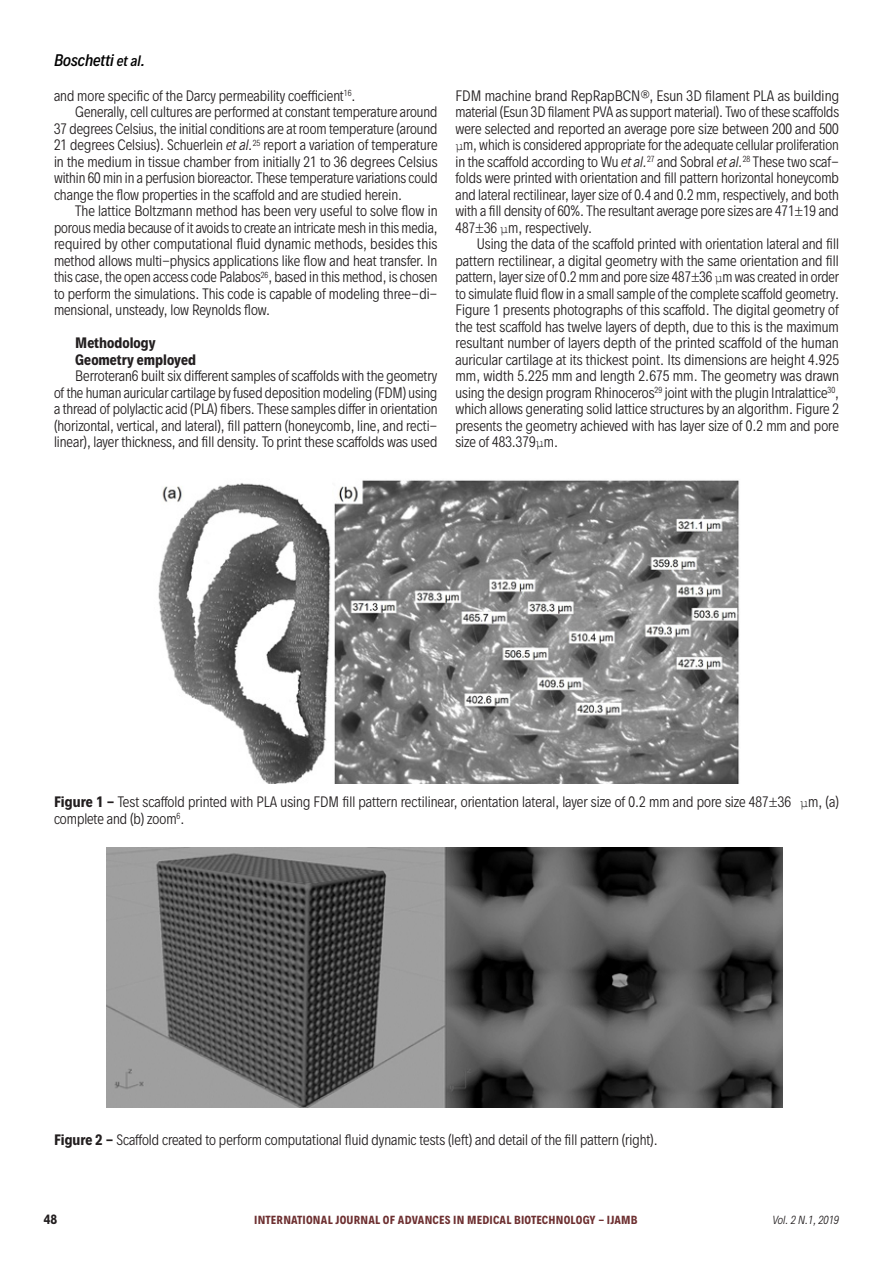
<style>
.page{position:relative;width:893px;height:1263px;background:#fff}
.page>*{position:absolute;margin:0;border:0;box-sizing:border-box;transform-origin:0 0}
.t1{font:italic 500 15px "Decalotype";color:#000}
.Estilo_de_parágrafo{font:300 13.5px/16.5px "Decalotype";color:#231f20;text-align:justify}
.Estilo_de_parágrafo-2{font:700 13.5px "Decalotype";color:#231f20}
.t2{font:700 12px "Decalotype";color:#231f20}
.t3{font:700 10.5px "Decalotype";letter-spacing:.02em;color:#6d2f30}
.t4{font:italic 300 10.5px "Decalotype";color:#231f20}
.s1{font-size:13.5px}
.s2{font-style:italic}
.s3{font-family:"Courier New";font-weight:400}
.s4{font-weight:700}
</style>
<div class="page">
<img style="left:158px;top:480px;width:581px;height:303px">
<img style="left:106px;top:848px;width:676px;height:259px">
<p class="t1" style="left:54px;top:50px;width:93px">Boschetti <span class="s1">et al.</span></p>
<p class="Estilo_de_parágrafo" style="left:54px;top:87px;width:303px">and more specific of the Darcy permeability coefficient<sup>16</sup>.</p>
<p class="Estilo_de_parágrafo" style="left:54px;top:104px;width:385px;text-indent:21px">Generally, cell cultures are performed at constant temperature around 37 degrees Celsius, the initial conditions are at room temperature (around 21 degrees Celsius). Schuerlein <span class="s2">et al.</span><sup>25</sup> report a variation of temperature in the medium in tissue chamber from initially 21 to 36 degrees Celsius within 60 min in a perfusion bioreactor. These temperature variations could change the flow properties in the scaffold and are studied herein.</p>
<p class="Estilo_de_parágrafo" style="left:54px;top:203px;width:385px;text-indent:21px">The lattice Boltzmann method has been very useful to solve flow in porous media because of it avoids to create an intricate mesh in this media, required by other computational fluid dynamic methods, besides this method allows multi-physics applications like flow and heat transfer. In this case, the open access code Palabos<sup>26</sup>, based in this method, is chosen to perform the simulations. This code is capable of modeling three-di&shy;mensional, unsteady, low Reynolds flow.</p>
<p class="Estilo_de_parágrafo-2" style="left:75px;top:334px;width:82px">Methodology</p>
<p class="Estilo_de_parágrafo-2" style="left:75px;top:350px;width:122px">Geometry employed</p>
<p class="Estilo_de_parágrafo" style="left:54px;top:368px;width:385px;text-indent:21px">Berroteran6 built six different samples of scaffolds with the geometry of the human auricular cartilage by fused deposition modeling (FDM) using a thread of polylactic acid (PLA) fibers. These samples differ in orientation (horizontal, vertical, and lateral), fill pattern (honeycomb, line, and recti&shy;linear), layer thickness, and fill density. To print these scaffolds was used</p>
<p class="Estilo_de_parágrafo" style="left:455px;top:87px;width:385px">FDM machine brand RepRapBCN®, Esun 3D filament PLA as building material (Esun 3D filament PVA as support material). Two of these scaffolds were selected and reported an average pore size between 200 and 500 <span class="s3">μ</span>m, which is considered appropriate for the adequate cellular proliferation in the scaffold according to Wu <span class="s2">et al.</span><sup>27</sup> and Sobral <span class="s2">et al.</span><sup>28</sup> These two scaf&shy;folds were printed with orientation and fill pattern horizontal honeycomb and lateral rectilinear, layer size of 0.4 and 0.2 mm, respectively, and both with a fill density of 60%. The resultant average pore sizes are 471±19 and 487±36 <span class="s3">μ</span>m, respectively.</p>
<p class="Estilo_de_parágrafo" style="left:455px;top:236px;width:385px;text-indent:21px">Using the data of the scaffold printed with orientation lateral and fill pattern rectilinear, a digital geometry with the same orientation and fill pattern, layer size of 0.2 mm and pore size 487±36 <span class="s3">μ</span>m was created in order to simulate fluid flow in a small sample of the complete scaffold geometry.<br>Figure 1 presents photographs of this scaffold. The digital geometry of the test scaffold has twelve layers of depth, due to this is the maximum resultant number of layers depth of the printed scaffold of the human auricular cartilage at its thickest point. Its dimensions are height 4.925 mm, width 5.225 mm and length 2.675 mm. The geometry was drawn using the design program Rhinoceros<sup>29</sup> joint with the plugin Intralattice<sup>30</sup>, which allows generating solid lattice structures by an algorithm. Figure 2 presents the geometry achieved with has layer size of 0.2 mm and pore size of 483.379<span class="s3">μ</span>m.</p>
<p class="Estilo_de_parágrafo" style="left:54px;top:794px;width:786px"><span class="s4">Figure 1 -</span> Test scaffold printed with PLA using FDM fill pattern rectilinear, orientation lateral, layer size of 0.2 mm and pore size 487±36 <span class="s3">μ</span>m, (a) complete and (b) zoom<sup>6</sup>.</p>
<p class="Estilo_de_parágrafo" style="left:54px;top:1131px;width:605px"><span class="s4">Figure 2 -</span> Scaffold created to perform computational fluid dynamic tests (left) and detail of the fill pattern (right).</p>
<p class="t2" style="left:44px;top:1211px;width:15px">48</p>
<p class="t3" style="left:254px;top:1213px;width:385px">INTERNATIONAL JOURNAL OF ADVANCES IN MEDICAL BIOTECHNOLOGY - IJAMB</p>
<p class="t4" style="left:772px;top:1213px;width:68px">Vol. 2 N.1, 2019</p>
</div>
